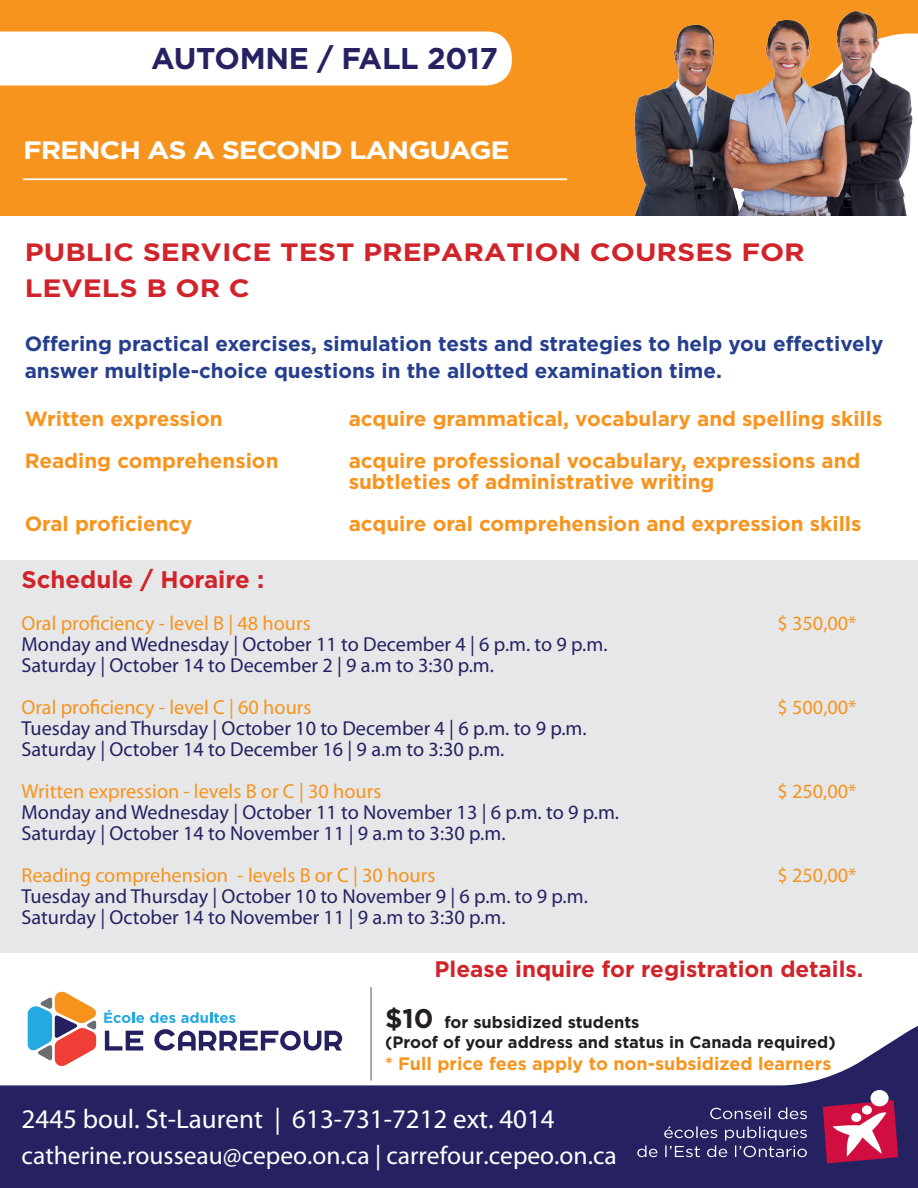
<style>
.page{position:relative;width:918px;height:1188px;background:#fff}
.page>*{position:absolute;margin:0;border:0;box-sizing:border-box;transform-origin:0 0}
.t1{font:700 30px "Gotham";letter-spacing:-.01em;color:#262262}
.t2{font:27px "Myriad Pro";color:#fff}
.t3{font:25.5px "Myriad Pro";color:#fff}
.t4{font:700 25.05px "Gotham";color:#d1232a;scale:1.14 1}
.t5{font:700 25.05px "Gotham";letter-spacing:-.04em;color:#fff;scale:1.14 1}
.t6{font:700 24px "Gotham";color:#d1232a}
.t7{font:700 22.5px "Gotham";color:#d1232a}
.t8{font:700 20.7px/21px "Gotham";color:#f7941e}
.t9{font:700 20.7px/27px "Gotham";color:#253f8e}
.t10{font:20.25px "Myriad Pro";color:#262262}
.t11{font:20.25px "Myriad Pro";color:#f7941e}
.t12{font:700 18px "Gotham";color:#f7941e}
.t13{font:700 16.5px "Gotham";color:#231f20}
.s1{font-size:27px}
</style>
<div class="page">
<div style="left:0;top:0;width:918px;height:216px;background:#f7941e"></div>
<svg style="left:30px;top:992px;width:64px;height:17px"></svg>
<svg style="left:0;top:1009px;width:918px;height:179px;fill:#262262"></svg>
<svg style="left:637px;top:1126px;width:170px;height:31px"></svg>
<svg style="left:710px;top:1108px;width:97px;height:11px"></svg>
<div style="left:870px;top:1090px;width:19px;height:16px;background:#fff;border-radius:50%"></div>
<svg style="left:823px;top:1100px;width:75px;height:63px"></svg>
<hr style="left:370px;top:987px;width:2px;height:94px;background:#8f9194">
<svg style="left:0;top:32px;width:512px;height:54px"></svg>
<div style="left:0;top:560px;width:918px;height:392px;background:#e6e7e9"></div>
<hr style="left:23px;top:178px;width:544px;height:2px;background:#fff">
<img style="left:635px;top:11px;width:278px;height:205px">
<p class="t1" style="left:151px;top:41px;width:348px">AUTOMNE / FALL 2017</p>
<p class="t5" style="left:23px;top:136px;width:428px">FRENCH AS A SECOND LANGUAGE</p>
<p class="t4" style="left:25px;top:237px;width:686px">PUBLIC SERVICE TEST PREPARATION COURSES FOR</p>
<p class="t4" style="left:25px;top:273px;width:199px">LEVELS B OR C</p>
<p class="t9" style="left:25px;top:329px;width:860px">Offering practical exercises, simulation tests and strategies to help you effectively answer multiple-choice questions in the allotted examination time.</p>
<p class="t8" style="left:25px;top:407px;width:199px">Written expression</p>
<p class="t8" style="left:349px;top:407px;width:535px">acquire grammatical, vocabulary and spelling skills</p>
<p class="t8" style="left:25px;top:449px;width:255px">Reading comprehension</p>
<p class="t8" style="left:349px;top:449px;width:513px">acquire professional vocabulary, expressions and subtleties of administrative writing</p>
<p class="t8" style="left:25px;top:512px;width:169px">Oral proficiency</p>
<p class="t8" style="left:349px;top:512px;width:514px">acquire oral comprehension and expression skills</p>
<p class="t6" style="left:21px;top:565px;width:244px">Schedule / Horaire :</p>
<p class="t11" style="left:21px;top:610px;width:291px">Oral proficiency - level B | 48 hours</p>
<p class="t11" style="left:777px;top:610px;width:81px">$ 350,00*</p>
<p class="t10" style="left:21px;top:631px;width:588px">Monday and Wednesday | October 11 to December 4 | 6 p.m. to 9 p.m.</p>
<p class="t10" style="left:21px;top:652px;width:474px">Saturday | October 14 to December 2 | 9 a.m to 3:30 p.m.</p>
<p class="t11" style="left:21px;top:694px;width:292px">Oral proficiency - level C | 60 hours</p>
<p class="t11" style="left:777px;top:694px;width:81px">$ 500,00*</p>
<p class="t10" style="left:21px;top:715px;width:567px">Tuesday and Thursday | October 10 to December 4 | 6 p.m. to 9 p.m.</p>
<p class="t10" style="left:21px;top:736px;width:484px">Saturday | October 14 to December 16 | 9 a.m to 3:30 p.m.</p>
<p class="t11" style="left:21px;top:778px;width:361px">Written expression - levels B or C | 30 hours</p>
<p class="t11" style="left:777px;top:778px;width:81px">$ 250,00*</p>
<p class="t10" style="left:21px;top:799px;width:599px">Monday and Wednesday | October 11 to November 13 | 6 p.m. to 9 p.m.</p>
<p class="t10" style="left:21px;top:820px;width:486px">Saturday | October 14 to November 11 | 9 a.m to 3:30 p.m.</p>
<p class="t11" style="left:21px;top:862px;width:415px">Reading comprehension - levels B or C | 30 hours</p>
<p class="t11" style="left:778px;top:862px;width:81px">$ 250,00*</p>
<p class="t10" style="left:21px;top:883px;width:568px">Tuesday and Thursday | October 10 to November 9 | 6 p.m. to 9 p.m.</p>
<p class="t10" style="left:21px;top:904px;width:486px">Saturday | October 14 to November 11 | 9 a.m to 3:30 p.m.</p>
<p class="t7" style="left:435px;top:956px;width:430px">Please inquire for registration details.</p>
<p class="t13" style="left:385px;top:1013px;width:256px"><span class="s1">$10</span> for subsidized students</p>
<p class="t13" style="left:385px;top:1033px;width:452px">(Proof of your address and status in Canada required)</p>
<p class="t12" style="left:385px;top:1053px;width:448px">* Full price fees apply to non-subsidized learners</p>
<p class="t2" style="left:22px;top:1103px;width:535px">2445 boul. St-Laurent | 613-731-7212 ext. 4014</p>
<p class="t3" style="left:22px;top:1140px;width:597px">catherine.rousseau@cepeo.on.ca | carrefour.cepeo.on.ca</p>
</div>
